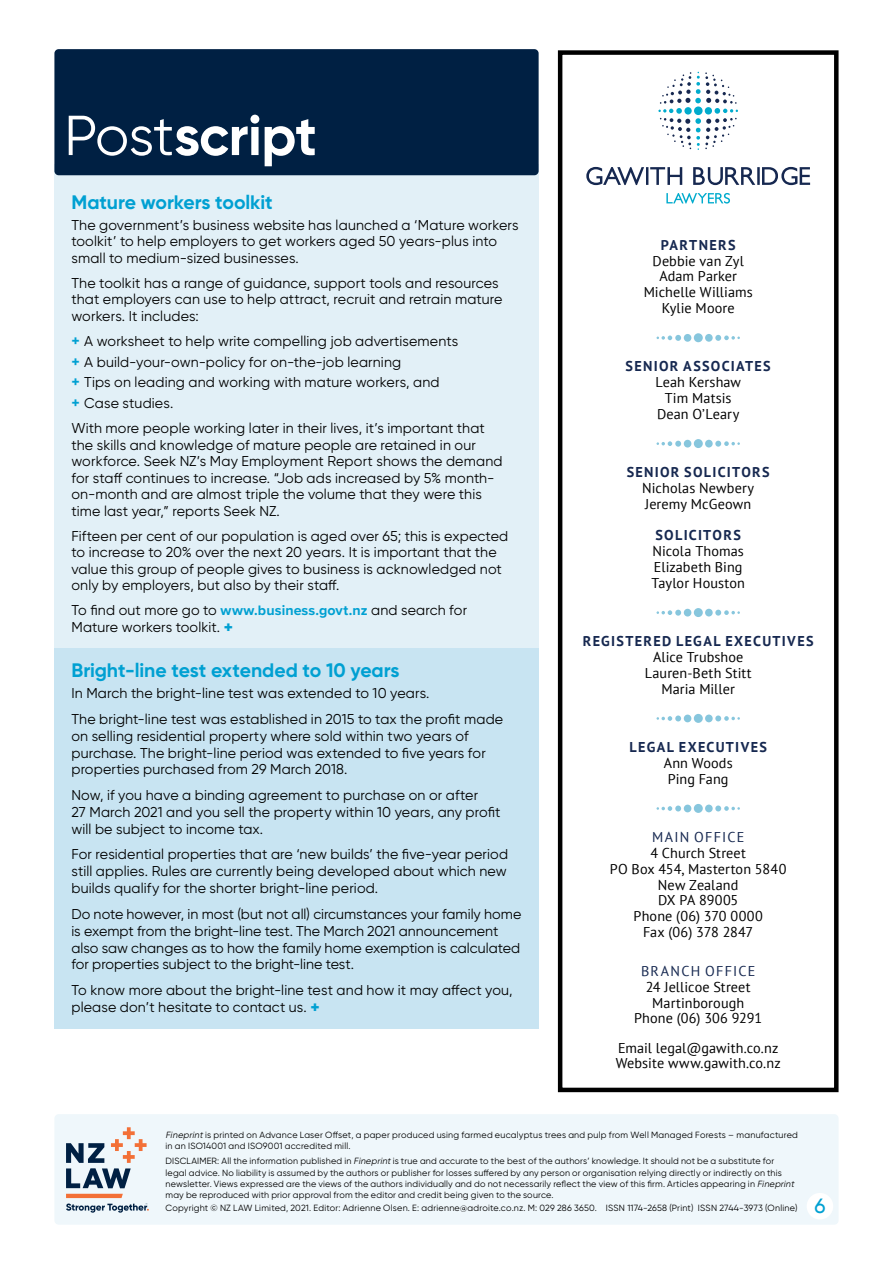
<style>
.page{position:relative;width:893px;height:1263px;background:#fff}
.page>*{position:absolute;margin:0;border:0;box-sizing:border-box;transform-origin:0 0}
.t1{font:700 56.25px "Gilroy";letter-spacing:-.01em;color:#fff}
.t2{font:500 20.7px "Gilroy";color:#00a0d2}
.t3{font:700 19.5px "Gilroy";letter-spacing:-.005em;color:#00a0d2}
.t4{font:14.25px/16.5px "Gilroy";letter-spacing:.01em;color:#000}
.t5{font:14.25px/15.8px "PT Sans";letter-spacing:.005em;color:#000;text-align:center}
.t6{font:700 14.25px "PT Sans";letter-spacing:.095em;color:#162850}
.t7{font:14.25px "PT Sans";letter-spacing:.085em;color:#162850}
.t8{font:9px/11.2px "Gilroy";letter-spacing:.02em;color:#000}
.s1{font-weight:400}
.s2{font-weight:700;font-size:15px;color:#00a0d2}
.s3{font-family:"Proxima Nova";font-weight:700;color:#00a0d2}
.s4{font-weight:800;font-size:16.5px;color:#00a0d2}
.s5{font-style:italic}
</style>
<div class="page">
<div style="left:54px;top:164px;width:485px;height:485px;background:#e2f0f7"></div>
<div style="left:54px;top:649px;width:485px;height:380px;background:#c8e4f2"></div>
<div style="left:54px;top:1114px;width:784px;height:111px;background:#eff7fb;border-radius:4px"></div>
<div style="left:54px;top:49px;width:485px;height:126px;background:#002043;border-radius:4px"></div>
<div style="left:807px;top:1193px;width:26px;height:26px;background:#fff;border-radius:50%"></div>
<svg style="left:66px;top:1127px;width:81px;height:61px"></svg>
<svg style="left:66px;top:1194px;width:83px;height:19px"></svg>
<div style="left:558px;top:50px;width:280px;height:1042px;border:4px solid #000"></div>
<div style="left:705px;top:334px;width:8px;height:8px;background:#87c6dd;border-radius:50%"></div>
<svg style="left:715px;top:335px;width:25px;height:6px"></svg>
<div style="left:684px;top:334px;width:7px;height:8px;background:#87c6dd;border-radius:50%"></div>
<svg style="left:656px;top:335px;width:25px;height:6px"></svg>
<div style="left:694px;top:333px;width:9px;height:9px;background:#87c6dd;border-radius:50%"></div>
<div style="left:705px;top:440px;width:8px;height:7px;background:#87c6dd;border-radius:50%"></div>
<svg style="left:715px;top:441px;width:25px;height:6px"></svg>
<div style="left:684px;top:440px;width:7px;height:7px;background:#87c6dd;border-radius:50%"></div>
<svg style="left:656px;top:441px;width:25px;height:6px"></svg>
<div style="left:694px;top:439px;width:9px;height:9px;background:#87c6dd;border-radius:50%"></div>
<div style="left:705px;top:609px;width:8px;height:7px;background:#87c6dd;border-radius:50%"></div>
<svg style="left:715px;top:610px;width:25px;height:6px"></svg>
<div style="left:684px;top:609px;width:7px;height:7px;background:#87c6dd;border-radius:50%"></div>
<svg style="left:656px;top:610px;width:25px;height:6px"></svg>
<div style="left:694px;top:608px;width:9px;height:9px;background:#87c6dd;border-radius:50%"></div>
<div style="left:705px;top:714px;width:8px;height:8px;background:#87c6dd;border-radius:50%"></div>
<svg style="left:715px;top:715px;width:25px;height:6px"></svg>
<div style="left:684px;top:714px;width:7px;height:8px;background:#87c6dd;border-radius:50%"></div>
<svg style="left:656px;top:715px;width:25px;height:6px"></svg>
<div style="left:694px;top:714px;width:9px;height:9px;background:#87c6dd;border-radius:50%"></div>
<div style="left:705px;top:804px;width:8px;height:8px;background:#87c6dd;border-radius:50%"></div>
<svg style="left:715px;top:805px;width:25px;height:6px"></svg>
<div style="left:684px;top:805px;width:7px;height:7px;background:#87c6dd;border-radius:50%"></div>
<svg style="left:656px;top:805px;width:25px;height:6px"></svg>
<div style="left:694px;top:804px;width:9px;height:9px;background:#87c6dd;border-radius:50%"></div>
<svg style="left:586px;top:167px;width:224px;height:18px"></svg>
<svg style="left:666px;top:193px;width:64px;height:11px"></svg>
<svg style="left:658px;top:72px;width:80px;height:78px"></svg>
<h1 class="t1" style="left:64px;top:100px;width:254px"><span class="s1">Post</span>script</h1>
<h3 class="t3" style="left:71px;top:190px;width:203px">Mature workers toolkit</h3>
<p class="t4" style="left:71px;top:216px;width:449px">The government’s business website has launched a ‘Mature workers toolkit’ to help employers to get workers aged 50 years-plus into small to medium-sized businesses.</p>
<p class="t4" style="left:71px;top:274px;width:433px">The toolkit has a range of guidance, support tools and resources that employers can use to help attract, recruit and retrain mature workers. It includes:</p>
<p class="t4" style="left:71px;top:330px;width:388px;line-height:20.7px"><span class="s2">+</span> A worksheet to help write compelling job advertisements <span class="s2">+</span> A build-your-own-policy for on-the-job learning<br><span class="s2">+</span> Tips on leading and working with mature workers, and<br><span class="s2">+</span> Case studies.</p>
<p class="t4" style="left:71px;top:420px;width:433px">With more people working later in their lives, it’s important that the skills and knowledge of mature people are retained in our workforce. Seek NZ’s May Employment Report shows the demand for staff continues to increase. “Job ads increased by 5% month&shy;on-month and are almost triple the volume that they were this time last year,” reports Seek NZ.</p>
<p class="t4" style="left:71px;top:527px;width:438px">Fifteen per cent of our population is aged over 65; this is expected to increase to 20% over the next 20 years. It is important that the value this group of people gives to business is acknowledged not only by employers, but also by their staff.</p>
<p class="t4" style="left:71px;top:602px;width:397px">To find out more go to <span class="s3">www.business.govt.nz</span> and search for<br>Mature workers toolkit. <span class="s4">+</span></p>
<h3 class="t3" style="left:71px;top:658px;width:330px">Bright-line test extended to 10 years</h3>
<p class="t4" style="left:71px;top:680px;width:433px;line-height:25.5px">In March the bright-line test was extended to 10 years.<br>The bright-line test was established in 2015 to tax the profit made</p>
<p class="t4" style="left:71px;top:727px;width:416px;line-height:17px">on selling residential property where sold within two years of purchase. The bright-line period was extended to five years for properties purchased from 29 March 2018.</p>
<p class="t4" style="left:71px;top:786px;width:430px;line-height:17px">Now, if you have a binding agreement to purchase on or after<br>27 March 2021 and you sell the property within 10 years, any profit will be subject to income tax.</p>
<p class="t4" style="left:71px;top:846px;width:438px;line-height:17px;text-align:justify">For residential properties that are ‘new builds’ the five-year period still applies. Rules are currently being developed about which new builds qualify for the shorter bright-line period.</p>
<p class="t4" style="left:71px;top:905px;width:451px;line-height:17px">Do note however, in most (but not all) circumstances your family home is exempt from the bright-line test. The March 2021 announcement also saw changes as to how the family home exemption is calculated for properties subject to the bright-line test.</p>
<p class="t4" style="left:71px;top:981px;width:443px;line-height:17px">To know more about the bright-line test and how it may affect you, please don’t hesitate to contact us. <span class="s4">+</span></p>
<p class="t6" style="left:661px;top:235px;width:76px">PARTNERS</p>
<p class="t5" style="left:644px;top:252px;width:110px">Debbie van Zyl<br>Adam Parker<br>Michelle Williams<br>Kylie Moore</p>
<p class="t6" style="left:626px;top:357px;width:147px">SENIOR ASSOCIATES</p>
<p class="t5" style="left:655px;top:374px;width:87px">Leah Kershaw<br>Tim Matsis<br>Dean O’Leary</p>
<p class="t6" style="left:627px;top:463px;width:145px">SENIOR SOLICITORS</p>
<p class="t5" style="left:642px;top:480px;width:113px;text-align:left">Nicholas Newbery<br>Jeremy McGeown</p>
<p class="t6" style="left:655px;top:526px;width:87px">SOLICITORS</p>
<p class="t5" style="left:651px;top:543px;width:95px;text-align:left">Nicola Thomas<br>Elizabeth Bing<br>Taylor Houston</p>
<p class="t6" style="left:583px;top:632px;width:232px">REGISTERED LEGAL EXECUTIVES</p>
<p class="t5" style="left:645px;top:649px;width:109px">Alice Trubshoe<br>Lauren-Beth Stitt<br>Maria Miller</p>
<p class="t6" style="left:629px;top:738px;width:139px">LEGAL EXECUTIVES</p>
<p class="t5" style="left:664px;top:755px;width:70px;text-align:left">Ann Woods<br>Ping Fang</p>
<p class="t7" style="left:652px;top:828px;width:94px">MAIN OFFICE</p>
<p class="t5" style="left:610px;top:845px;width:178px">4 Church Street<br>PO Box 454, Masterton 5840<br>New Zealand<br>DX PA 89005<br>Phone (06) 370 0000<br>Fax (06) 378 2847</p>
<p class="t7" style="left:641px;top:962px;width:116px">BRANCH OFFICE</p>
<p class="t5" style="left:634px;top:978px;width:130px">24 Jellicoe Street<br>Martinborough<br>Phone (06) 306 9291</p>
<p class="t5" style="left:616px;top:1039px;width:167px;text-align:left">Email legal@gawith.co.nz<br>Website www.gawith.co.nz</p>
<p class="t8" style="left:166px;top:1128px;width:634px"><span class="s5">Fineprint</span>is printed on Advance Laser Offset, a paper produced using farmed eucalyptus trees and pulp from Well Managed Forests – manufactured in an ISO14001 and ISO9001 accredited mill.</p>
<p class="t8" style="left:166px;top:1155px;width:632px">DISCLAIMER: All the information published in <span class="s5">Fineprint</span>is true and accurate to the best of the authors’ knowledge. It should not be a substitute for legal advice. No liability is assumed by the authors or publisher for losses suffered by any person or organisation relying directly or indirectly on this newsletter. Views expressed are the views of the authors individually and do not necessarily reflect the view of this firm. Articles appearing in <span class="s5">Fineprint </span>may be reproduced with prior approval from the editor and credit being given to the source.</p>
<p class="t8" style="left:166px;top:1202px;width:633px">Copyright © NZ LAW Limited, 2021. Editor: Adrienne Olsen. E: adrienne@adroite.co.nz. M: 029 286 3650. ISSN 1174-2658 (Print) ISSN 2744-3973 (Online)</p>
<h2 class="t2" style="left:814px;top:1193px;width:13px">6</h2>
</div>
